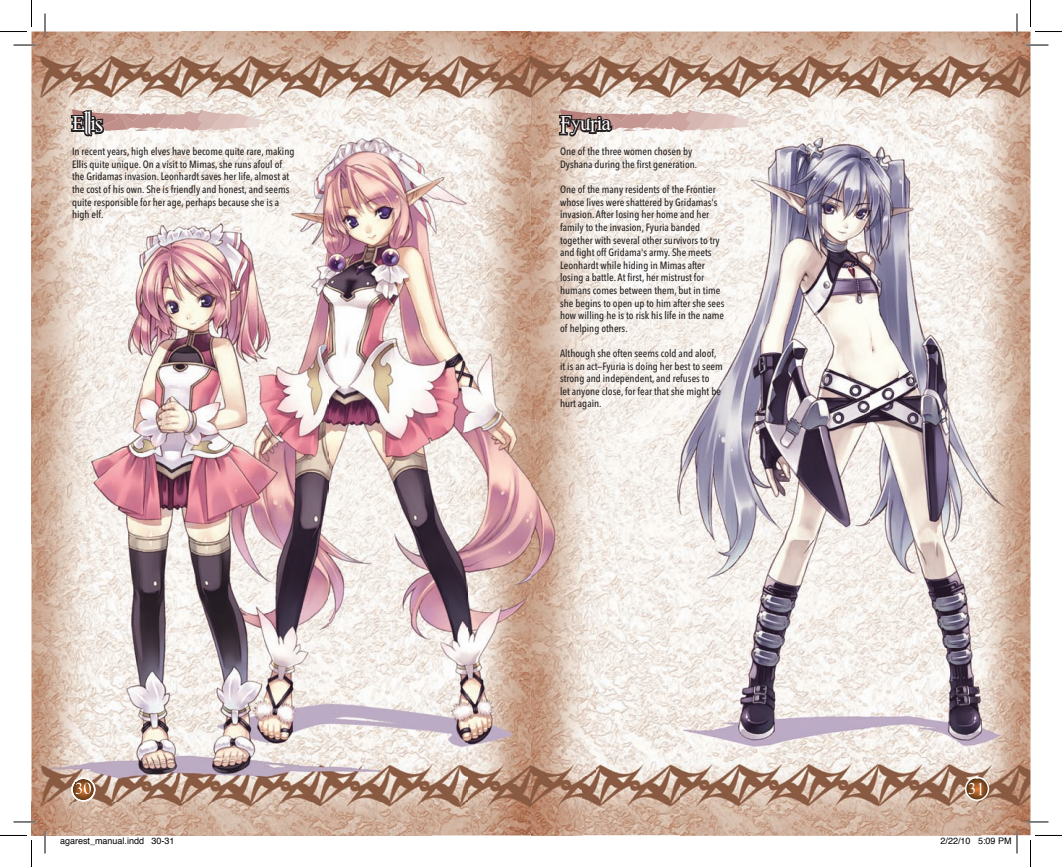
<style>
.page{position:relative;width:1062px;height:867px;background:#fff}
.page>*{position:absolute;margin:0;border:0;box-sizing:border-box;transform-origin:0 0}
.t1{font:21px "Romance Fatal Serif";color:#fff}
.t2{font:16.5px "Romance Fatal Serif";color:#fff}
.t3{font:500 condensed 10.5px/12.6px "Avenir Next LT Pro";color:#231f20}
.t4{font:9px "Helvetica";color:#000}
</style>
<div class="page">
<img style="left:32px;top:32px;width:149px;height:150px">
<img style="left:181px;top:32px;width:350px;height:77px">
<img style="left:432px;top:775px;width:148px;height:60px">
<img style="left:32px;top:801px;width:400px;height:34px">
<img style="left:531px;top:32px;width:499px;height:106px">
<img style="left:580px;top:139px;width:100px;height:696px">
<img style="left:981px;top:138px;width:49px;height:697px">
<img style="left:680px;top:756px;width:301px;height:79px">
<svg style="left:964px;top:775px;width:26px;height:26px"></svg>
<img style="left:143px;top:109px;width:388px;height:102px">
<img style="left:467px;top:211px;width:64px;height:564px">
<img style="left:531px;top:109px;width:64px;height:666px">
<img style="left:32px;top:182px;width:111px;height:361px">
<img style="left:32px;top:543px;width:144px;height:258px">
<img style="left:176px;top:775px;width:291px;height:26px">
<img style="left:71px;top:777px;width:24px;height:24px">
<img style="left:76px;top:782px;width:15px;height:11px">
<img style="left:143px;top:182px;width:324px;height:593px">
<svg style="left:69px;top:108px;width:202px;height:29px"></svg>
<img style="left:661px;top:109px;width:368px;height:647px">
<svg style="left:557px;top:109px;width:202px;height:30px"></svg>
<img style="left:733px;top:117px;width:16px;height:10px">
<hr style="left:14px;top:44px;width:22px;height:2px;background:#fff">
<hr style="left:1026px;top:44px;width:22px;height:2px;background:#fff">
<hr style="left:14px;top:820px;width:22px;height:2px;background:#fff">
<hr style="left:1026px;top:820px;width:22px;height:2px;background:#fff">
<hr style="left:44px;top:14px;width:2px;height:22px;background:#fff">
<hr style="left:44px;top:830px;width:2px;height:23px;background:#fff">
<hr style="left:1016px;top:14px;width:2px;height:22px;background:#fff">
<svg style="left:14px;top:45px;width:22px;height:1px"></svg>
<svg style="left:1026px;top:45px;width:22px;height:1px"></svg>
<svg style="left:14px;top:821px;width:22px;height:1px"></svg>
<svg style="left:1026px;top:821px;width:22px;height:1px"></svg>
<svg style="left:45px;top:14px;width:1px;height:22px"></svg>
<svg style="left:45px;top:830px;width:1px;height:23px"></svg>
<svg style="left:1017px;top:14px;width:1px;height:22px"></svg>
<svg style="left:0;top:0;width:32px;height:32px"></svg>
<svg style="left:0;top:834px;width:32px;height:32px"></svg>
<svg style="left:1030px;top:0;width:32px;height:32px"></svg>
<svg style="left:1030px;top:834px;width:32px;height:32px"></svg>
<svg style="left:978px;top:830px;width:40px;height:23px"></svg>
<h1 class="t1" style="left:72px;top:111px;width:32px">Ellis</h1>
<h1 class="t1" style="left:560px;top:111px;width:52px">Fyuria</h1>
<p class="t3" style="left:72px;top:145px;width:224px">In recent years, high elves have become quite rare, making Ellis quite unique. On a visit to Mimas, she runs afoul of the Gridamas invasion. Leonhardt saves her life, almost at the cost of his own. She is friendly and honest, and seems quite responsible for her age, perhaps because she is a high elf.</p>
<p class="t3" style="left:560px;top:145px;width:139px">One of the three women chosen by<br>Dyshana during the first generation.</p>
<p class="t3" style="left:560px;top:183px;width:166px">One of the many residents of the Frontier whose lives were shattered by Gridamas's invasion. After losing her home and her family to the invasion, Fyuria banded together with several other survivors to try and fight off Gridama's army. She meets Leonhardt while hiding in Mimas after losing a battle. At first, her mistrust for humans comes between them, but in time she begins to open up to him after she sees how willing he is to risk his life in the name of helping others.</p>
<p class="t3" style="left:560px;top:347px;width:164px">Although she often seems cold and aloof, it is an act—Fyuria is doing her best to seem strong and independent, and refuses to<br>let anyone close, for fear that she might be hurt again.</p>
<h2 class="t2" style="left:968px;top:778px;width:18px">31</h2>
<p class="t4" style="left:60px;top:834px;width:116px">agarest_manual.indd 30-31</p>
<p class="t4" style="left:940px;top:834px;width:73px">2/22/10 5:09 PM</p>
</div>
